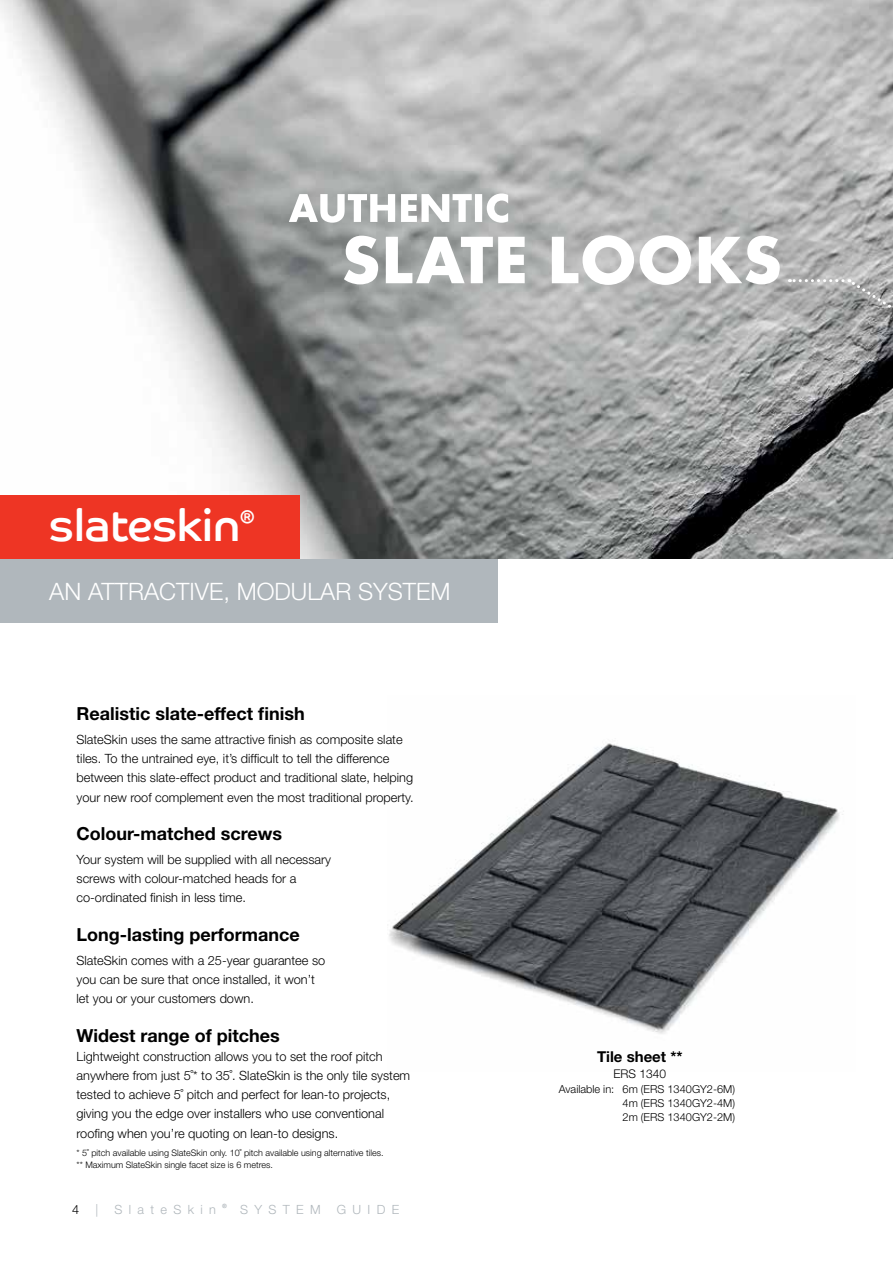
<style>
.page{position:relative;width:893px;height:1263px;background:#fff}
.page>*{position:absolute;margin:0;border:0;box-sizing:border-box;transform-origin:0 0}
.t1{font:45px "Co Headline";color:#fff}
.t2{font:300 24px "Helvetica Neue LT Std";color:#fff}
.t3{font:700 18px "Helvetica Neue LT Std";color:#000}
.t4{font:18px "Co Headline";color:#fff}
.t5{font:700 15px "Helvetica Neue LT Std";color:#000}
.t6{font:300 12.75px/19.2px "Helvetica Neue LT Std";color:#000}
.t7{font:300 12.75px "Helvetica Neue LT Std";letter-spacing:.5em;color:#b0b7bc}
.t8{font:300 12px "Helvetica Neue LT Std";color:#000}
.t9{font:300 10.95px/14.2px "Helvetica Neue LT Std";color:#000;text-align:justify}
.t10{font:300 9px/12px "Helvetica Neue LT Std";color:#000}
.t11{font:6px "Co Headline";color:#b0b7bc}
</style>
<div class="page">
<img style="left:389px;top:743px;width:455px;height:291px">
<img style="left:0;top:0;width:893px;height:559px">
<div style="left:0;top:559px;width:497px;height:64px;background:#b0b7bc"></div>
<div style="left:0;top:495px;width:300px;height:64px;background:#ee3524"></div>
<svg style="left:789px;top:278px;width:104px;height:153px;background:#808181"></svg>
<svg style="left:344px;top:235px;width:436px;height:50px"></svg>
<svg style="left:289px;top:193px;width:219px;height:30px"></svg>
<h1 class="t1" style="left:49px;top:499px;width:192px">slateskin</h1>
<h3 class="t4" style="left:240px;top:506px;width:16px">®</h3>
<h2 class="t2" style="left:49px;top:577px;width:403px">AN ATTRACTIVE, MODULAR SYSTEM</h2>
<h3 class="t3" style="left:77px;top:702px;width:230px">Realistic slate-effect finish</h3>
<p class="t6" style="left:77px;top:729px;width:339px">SlateSkin uses the same attractive finish as composite slate tiles. To the untrained eye, it’s difficult to tell the difference between this slate-effect product and traditional slate, helping your new roof complement even the most traditional property.</p>
<h3 class="t3" style="left:77px;top:822px;width:207px">Colour-matched screws</h3>
<p class="t6" style="left:77px;top:849px;width:256px">Your system will be supplied with all necessary screws with colour-matched heads for a co-ordinated finish in less time.</p>
<h3 class="t3" style="left:77px;top:923px;width:225px">Long-lasting performance</h3>
<p class="t6" style="left:77px;top:950px;width:250px">SlateSkin comes with a 25-year guarantee so you can be sure that once installed, it won’t let you or your customers down.</p>
<h3 class="t3" style="left:77px;top:1024px;width:205px">Widest range of pitches</h3>
<p class="t6" style="left:77px;top:1046px;width:335px">Lightweight construction allows you to set the roof pitch anywhere from just 5˚* to 35˚. SlateSkin is the only tile system tested to achieve 5˚ pitch and perfect for lean-to projects, giving you the edge over installers who use conventional roofing when you’re quoting on lean-to designs.</p>
<p class="t10" style="left:77px;top:1147px;width:309px">* 5˚ pitch available using SlateSkin only. 10˚ pitch available using alternative tiles. ** Maximum SlateSkin single facet size is 6 metres.</p>
<p class="t6" style="left:72px;top:1199px;width:9px">4</p>
<p class="t7" style="left:95px;top:1201px;width:4px">|</p>
<p class="t7" style="left:114px;top:1201px;width:103px">SlateSkin</p>
<p class="t11" style="left:222px;top:1202px;width:6px">®</p>
<p class="t7" style="left:240px;top:1201px;width:82px">SYSTEM</p>
<p class="t7" style="left:337px;top:1201px;width:64px">GUIDE</p>
<p class="t5" style="left:597px;top:1047px;width:87px">Tile sheet **</p>
<p class="t8" style="left:613px;top:1067px;width:54px">ERS 1340</p>
<p class="t9" style="left:622px;top:1082px;width:114px;text-indent:-64px">Available in: 6m (ERS 1340GY2-6M)<br>4m (ERS 1340GY2-4M)<br>2m (ERS 1340GY2-2M)</p>
</div>
